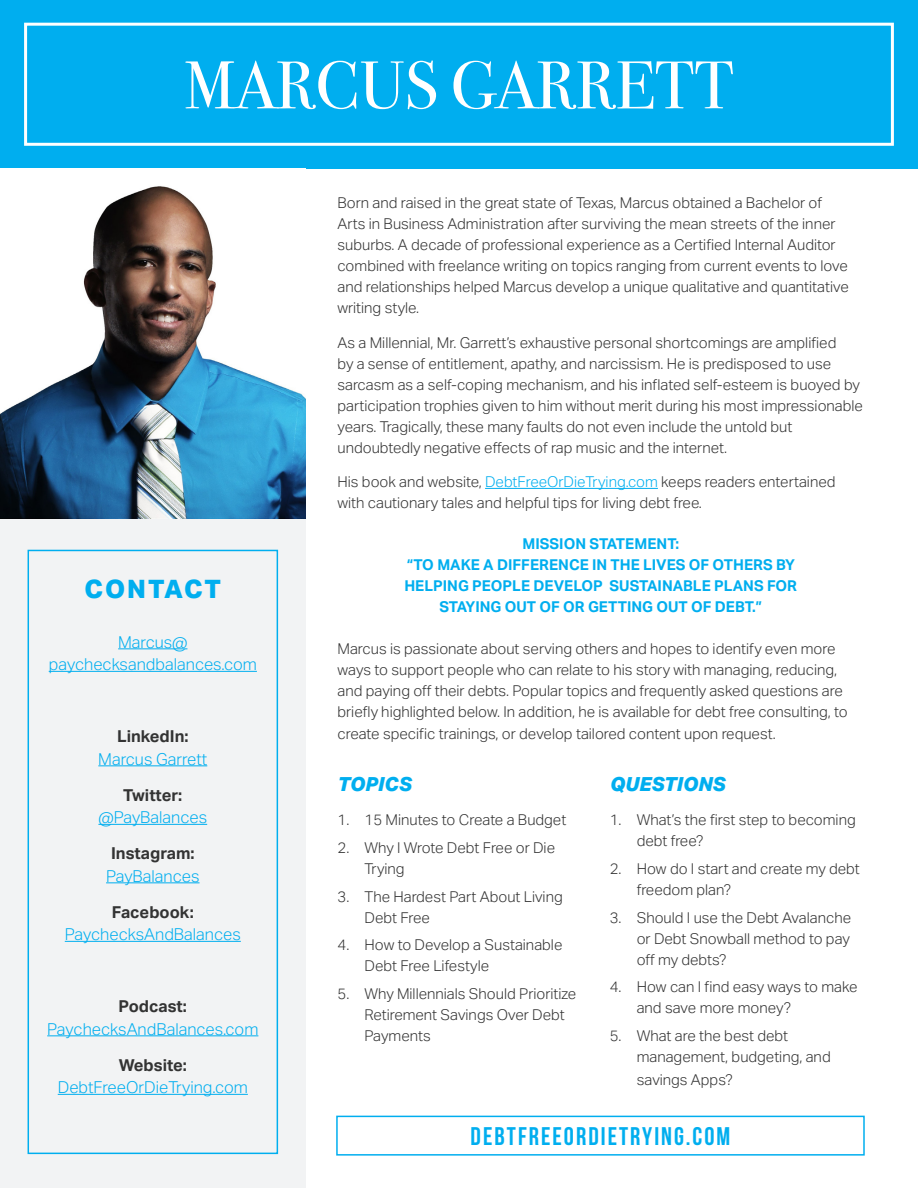
<style>
.page{position:relative;width:918px;height:1188px;background:#fff}
.page>*{position:absolute;margin:0;border:0;box-sizing:border-box;transform-origin:0 0}
.t1{font:67.5px "Bodoni Svty Two OSITCTT";color:#fff}
.t2{font:25.5px "Bebas Neue";letter-spacing:.08em;color:#00aeef}
.t3{font:800 25.5px "Aktiv Grotesk";letter-spacing:.075em;color:#00aeef}
.t4{font:italic 800 19.5px "Aktiv Grotesk";letter-spacing:-.005em;color:#00aeef}
.t5{font:300 16.5px/22.5px "Aktiv Grotesk";color:#00aeef;text-align:center}
.t6{font:300 15px/21px "Aktiv Grotesk";color:#333}
.t7{font:700 15px/21px "Aktiv Grotesk";color:#00aeef;text-align:center}
.s1{font-weight:700;color:#333}
.s2{color:#00aeef}
</style>
<div class="page">
<div style="left:0;top:0;width:918px;height:168px;background:#00aeef"></div>
<div style="left:0;top:518px;width:306px;height:670px;background:#f2f3f4"></div>
<img style="left:0;top:186px;width:306px;height:332px">
<hr style="left:485px;top:488px;width:173px;height:1px;background:#00aeef">
<div style="left:24px;top:23px;width:870px;height:123px;border:3px solid #fff"></div>
<div style="left:336px;top:1116px;width:529px;height:40px;border:2px solid #00aeef"></div>
<hr style="left:118px;top:648px;width:69px;height:1px;background:#00aeef">
<hr style="left:49px;top:671px;width:208px;height:1px;background:#00aeef">
<hr style="left:98px;top:765px;width:109px;height:1px;background:#00aeef">
<hr style="left:98px;top:824px;width:109px;height:1px;background:#00aeef">
<hr style="left:106px;top:882px;width:94px;height:1px;background:#00aeef">
<hr style="left:65px;top:941px;width:176px;height:1px;background:#00aeef">
<hr style="left:47px;top:1035px;width:211px;height:1px;background:#00aeef">
<hr style="left:58px;top:1094px;width:190px;height:1px;background:#00aeef">
<div style="left:28px;top:550px;width:250px;height:604px;border:2px solid #00aeef"></div>
<p class="t1" style="left:184px;top:45px;width:551px">MARCUS GARRETT</p>
<p class="t3" style="left:84px;top:573px;width:138px">CONTACT</p>
<p class="t5" style="left:49px;top:630px;width:210px">Marcus@ paychecksandbalances.com</p>
<p class="t5" style="left:98px;top:725px;width:110px"><span class="s1">LinkedIn:<br></span>Marcus Garrett</p>
<p class="t5" style="left:98px;top:783px;width:110px"><span class="s1">Twitter: </span>@PayBalances</p>
<p class="t5" style="left:106px;top:842px;width:95px"><span class="s1">Instagram:<br></span>PayBalances</p>
<p class="t5" style="left:65px;top:900px;width:178px"><span class="s1">Facebook:<br></span>PaychecksAndBalances</p>
<p class="t5" style="left:47px;top:995px;width:213px"><span class="s1">Podcast:<br></span>PaychecksAndBalances.com</p>
<p class="t5" style="left:58px;top:1053px;width:192px"><span class="s1">Website:<br></span>DebtFreeOrDieTrying.com</p>
<p class="t6" style="left:338px;top:192px;width:513px">Born and raised in the great state of Texas, Marcus obtained a Bachelor of Arts in Business Administration after surviving the mean streets of the inner suburbs. A decade of professional experience as a Certified Internal Auditor combined with freelance writing on topics ranging from current events to love and relationships helped Marcus develop a unique qualitative and quantitative writing style.</p>
<p class="t6" style="left:338px;top:332px;width:527px">As a Millennial, Mr. Garrett’s exhaustive personal shortcomings are amplified<br>by a sense of entitlement, apathy, and narcissism. He is predisposed to use sarcasm as a self-coping mechanism, and his inflated self-esteem is buoyed by participation trophies given to him without merit during his most impressionable years. Tragically, these many faults do not even include the untold but undoubtedly negative effects of rap music and the internet.</p>
<p class="t6" style="left:338px;top:471px;width:500px">His book and website, <span class="s2">DebtFreeOrDieTrying.com</span> keeps readers entertained with cautionary tales and helpful tips for living debt free.</p>
<p class="t7" style="left:404px;top:533px;width:394px">MISSION STATEMENT:<br>“TO MAKE A DIFFERENCE IN THE LIVES OF OTHERS BY HELPING PEOPLE DEVELOP SUSTAINABLE PLANS FOR STAYING OUT OF OR GETTING OUT OF DEBT.”</p>
<p class="t6" style="left:338px;top:638px;width:512px">Marcus is passionate about serving others and hopes to identify even more ways to support people who can relate to his story with managing, reducing, and paying off their debts. Popular topics and frequently asked questions are briefly highlighted below. In addition, he is available for debt free consulting, to</p>
<p class="t6" style="left:338px;top:723px;width:440px">create specific trainings, or develop tailored content upon request.</p>
<p class="t4" style="left:338px;top:771px;width:76px">TOPICS</p>
<p class="t6" style="left:338px;top:809px;width:230px">1. 15 Minutes to Create a Budget</p>
<p class="t6" style="left:364px;top:837px;width:192px;text-indent:-27px">2. Why I Wrote Debt Free or Die<br>Trying</p>
<p class="t6" style="left:364px;top:886px;width:200px;text-indent:-27px">3. The Hardest Part About Living<br>Debt Free</p>
<p class="t6" style="left:364px;top:935px;width:199px;text-indent:-27px">4. How to Develop a Sustainable<br>Debt Free Lifestyle</p>
<p class="t6" style="left:364px;top:983px;width:213px;text-indent:-27px">5. Why Millennials Should Prioritize<br>Retirement Savings Over Debt<br>Payments</p>
<p class="t4" style="left:610px;top:771px;width:117px">QUESTIONS</p>
<p class="t6" style="left:637px;top:809px;width:220px;text-indent:-27px">1. What’s the first step to becoming debt free?</p>
<p class="t6" style="left:637px;top:858px;width:225px;text-indent:-27px">2. How do I start and create my debt freedom plan?</p>
<p class="t6" style="left:637px;top:907px;width:216px;text-align:justify;text-indent:-27px">3. Should I use the Debt Avalanche or Debt Snowball method to pay off my debts?</p>
<p class="t6" style="left:637px;top:977px;width:222px;text-indent:-27px">4. How can I find easy ways to make and save more money?</p>
<p class="t6" style="left:637px;top:1025px;width:195px;text-indent:-27px">5. What are the best debt management, budgeting, and</p>
<p class="t6" style="left:637px;top:1069px;width:98px">savings Apps?</p>
<p class="t2" style="left:471px;top:1122px;width:261px">DEBTFREEORDIETRYING.COM</p>
</div>
